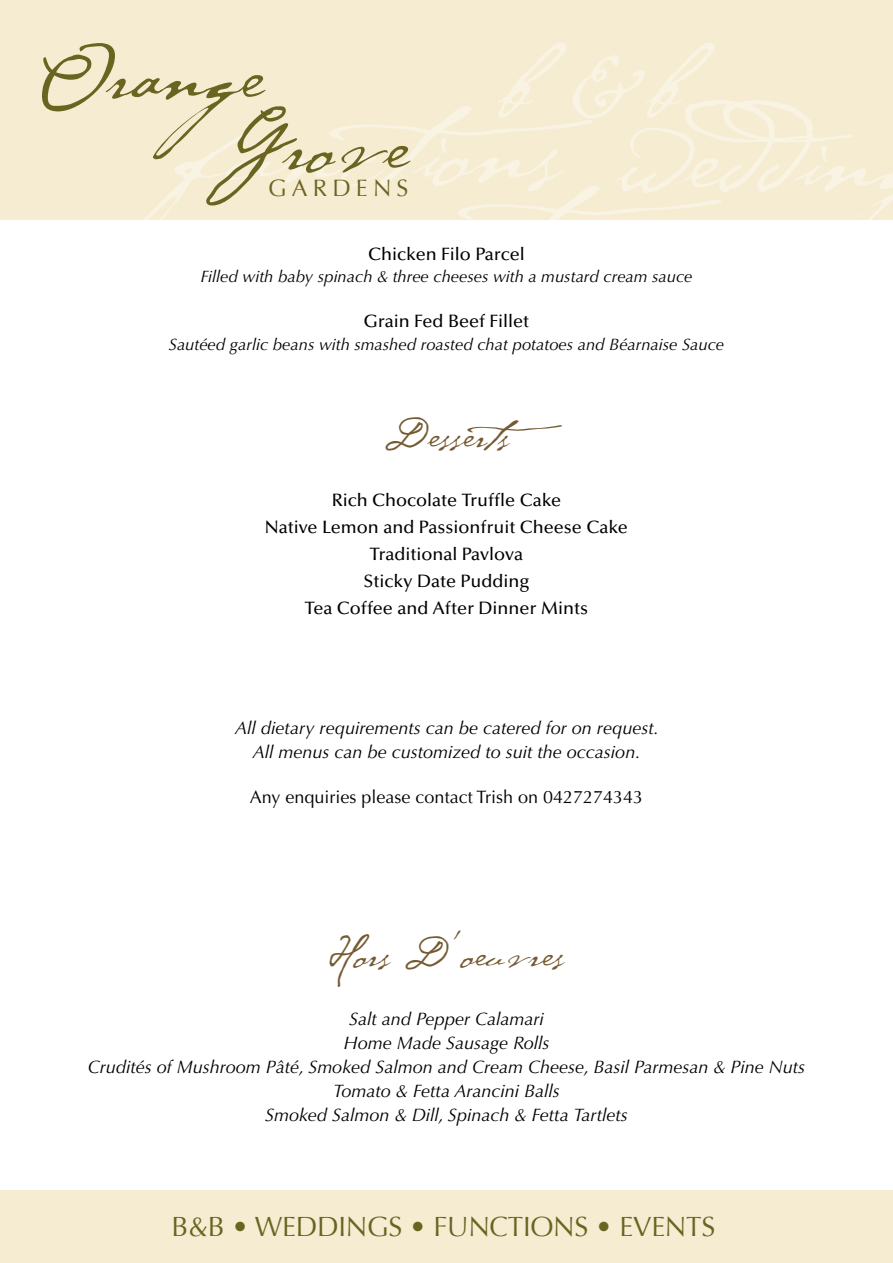
<style>
.page{position:relative;width:893px;height:1263px;background:#fff}
.page>*{position:absolute;margin:0;border:0;box-sizing:border-box;transform-origin:0 0}
.t1{font:92.7px/70.8px "Cezanne";color:#6a6421}
.t2{font:45px "Cezanne";color:#755a32}
.t3{font:27.75px "Optima";letter-spacing:-.01em;color:#6a6421}
.t4{font:23.7px "Optima";letter-spacing:.22em;color:#6a6421}
.t5{font:italic 18px/24px "Optima LT";color:#000;text-align:center}
.t6{font:500 18px/27px "Optima LT";color:#000;text-align:center}
.t7{font:18px "Optima LT";color:#000}
.t8{font:italic 16.5px "Optima LT";color:#000}
</style>
<div class="page">
<div style="left:0;top:0;width:893px;height:220px;background:#f5ecd1"></div>
<svg style="left:143px;top:106px;width:450px;height:114px"></svg>
<svg style="left:617px;top:100px;width:276px;height:120px"></svg>
<svg style="left:318px;top:186px;width:404px;height:34px"></svg>
<svg style="left:497px;top:43px;width:218px;height:76px"></svg>
<div style="left:0;top:1191px;width:893px;height:72px;background:#f5ecd1"></div>
<h1 class="t1" style="left:210px;top:29px;width:200px;text-indent:-174px">Orange<br>Grove</h1>
<h3 class="t4" style="left:268px;top:174px;width:142px">GARDENS</h3>
<p class="t6" style="left:368px;top:241px;width:158px">Chicken Filo Parcel</p>
<p class="t8" style="left:200px;top:267px;width:494px">Filled with baby spinach &amp; three cheeses with a mustard cream sauce</p>
<p class="t6" style="left:364px;top:308px;width:167px">Grain Fed Beef Fillet</p>
<p class="t8" style="left:169px;top:335px;width:557px">Sautéed garlic beans with smashed roasted chat potatoes and Béarnaise Sauce</p>
<h2 class="t2" style="left:384px;top:404px;width:199px">Desserts</h2>
<p class="t6" style="left:265px;top:487px;width:364px">Rich Chocolate Truffle Cake<br>Native Lemon and Passionfruit Cheese Cake<br>Traditional Pavlova<br>Sticky Date Pudding<br>Tea Coffee and After Dinner Mints</p>
<p class="t5" style="left:235px;top:716px;width:425px">All dietary requirements can be catered for on request.<br>All menus can be customized to suit the occasion.</p>
<p class="t7" style="left:250px;top:786px;width:395px">Any enquiries please contact Trish on 0427274343</p>
<h2 class="t2" style="left:328px;top:923px;width:237px">Hors D’oeuvres</h2>
<p class="t5" style="left:88px;top:1007px;width:719px">Salt and Pepper Calamari<br>Home Made Sausage Rolls<br>Crudités of Mushroom Pâté, Smoked Salmon and Cream Cheese, Basil Parmesan &amp; Pine Nuts Tomato &amp; Fetta Arancini Balls<br>Smoked Salmon &amp; Dill, Spinach &amp; Fetta Tartlets</p>
<h3 class="t3" style="left:171px;top:1210px;width:545px">B&amp;B • WEDDINGS • FUNCTIONS • EVENTS</h3>
</div>
